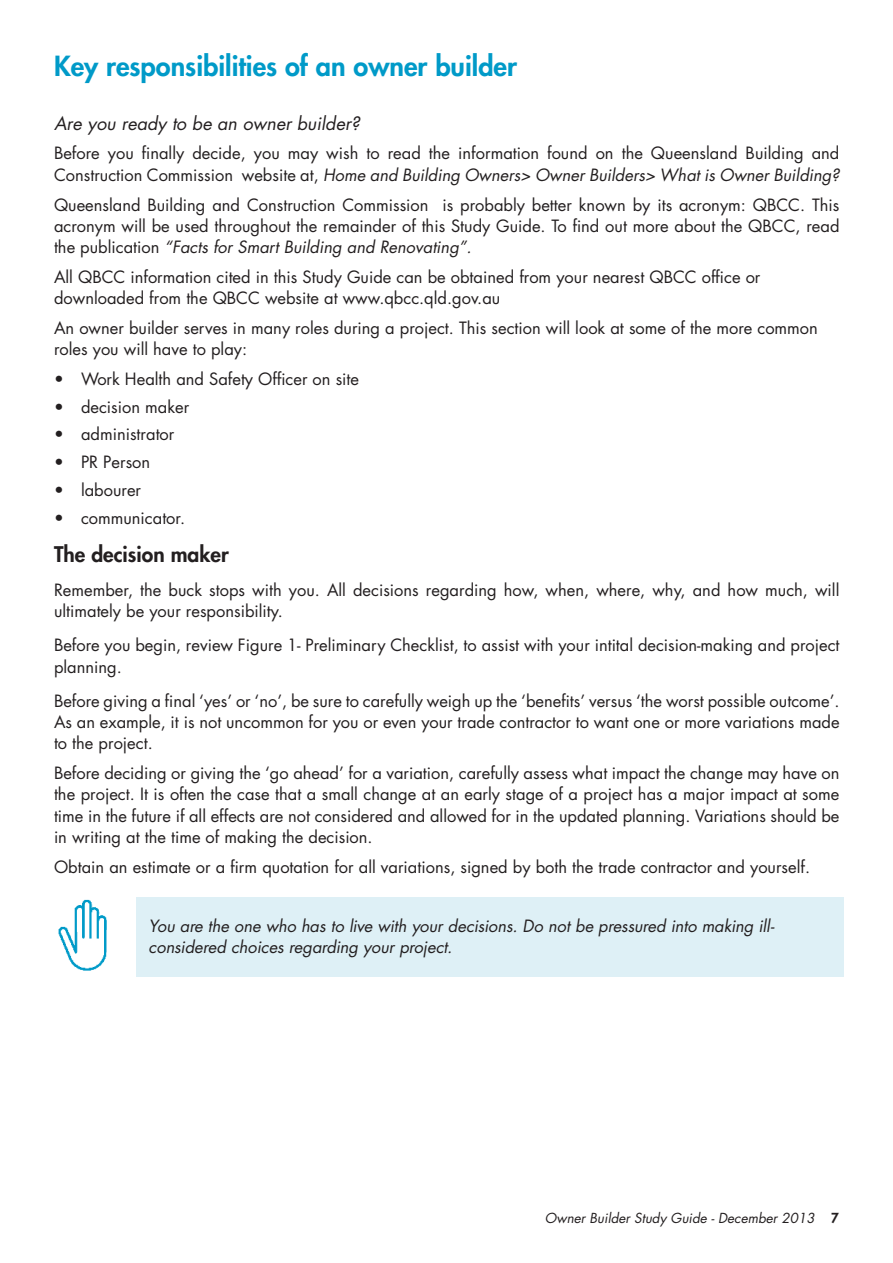
<style>
.page{position:relative;width:893px;height:1263px;background:#fff}
.page>*{position:absolute;margin:0;border:0;box-sizing:border-box;transform-origin:0 0}
.t1{font:800 27px "Futura Std";color:#009ac8}
.t2{font:800 21px "Futura Std";color:#231f20}
.t3{font:italic 18px "Futura Std";color:#231f20}
.t4{font:16.5px/21.3px "Futura Std";color:#231f20}
.t5{font:italic 16.5px/21px "Futura Std";letter-spacing:-.005em;color:#231f20}
.t6{font:italic 13.5px "Futura Std";color:#231f20}
.s1{font-style:italic}
.s2{font-weight:800;font-style:normal}
</style>
<div class="page">
<img style="left:58px;top:899px;width:49px;height:72px">
<div style="left:137px;top:897px;width:707px;height:79px;background:#def0f6"></div>
<h1 class="t1" style="left:54px;top:49px;width:464px">Key responsibilities of an owner builder</h1>
<p class="t3" style="left:54px;top:111px;width:307px">Are you ready to be an owner builder?</p>
<p class="t4" style="left:54px;top:143px;width:787px">Before you finally decide, you may wish to read the information found on the Queensland Building and<br>Construction Commission website at, <span class="s1">Home and Building Owners&gt; Owner Builders&gt; What is Owner Building?</span></p>
<p class="t4" style="left:54px;top:194px;width:787px;text-align:justify">Queensland Building and Construction Commission is probably better known by its acronym: QBCC. This acronym will be used throughout the remainder of this Study Guide. To find out more about the QBCC, read the publication <span class="s1">“Facts for Smart Building and Renovating”.</span></p>
<p class="t4" style="left:54px;top:266px;width:708px">All QBCC information cited in this Study Guide can be obtained from your nearest QBCC office or downloaded from the QBCC website at www.qbcc.qld.gov.au</p>
<p class="t4" style="left:54px;top:317px;width:765px">An owner builder serves in many roles during a project. This section will look at some of the more common roles you will have to play:</p>
<p class="t4" style="left:54px;top:369px;width:307px">• Work Health and Safety Officer on site</p>
<p class="t4" style="left:54px;top:396px;width:137px">• decision maker</p>
<p class="t4" style="left:54px;top:424px;width:122px">• administrator</p>
<p class="t4" style="left:54px;top:452px;width:98px">• PR Person</p>
<p class="t4" style="left:54px;top:479px;width:89px">• labourer</p>
<p class="t4" style="left:54px;top:507px;width:133px">• communicator.</p>
<p class="t2" style="left:54px;top:541px;width:176px">The decision maker</p>
<p class="t4" style="left:54px;top:579px;width:787px">Remember, the buck stops with you. All decisions regarding how, when, where, why, and how much, will ultimately be your responsibility.</p>
<p class="t4" style="left:54px;top:635px;width:787px">Before you begin, review Figure 1- Preliminary Checklist, to assist with your intital decision-making and project planning.</p>
<p class="t4" style="left:54px;top:690px;width:787px;text-align:justify">Before giving a final ‘yes’ or ‘no’, be sure to carefully weigh up the ‘benefits’ versus ‘the worst possible outcome’.<br>As an example, it is not uncommon for you or even your trade contractor to want one or more variations made to the project.</p>
<p class="t4" style="left:54px;top:762px;width:787px;text-align:justify">Before deciding or giving the ‘go ahead’ for a variation, carefully assess what impact the change may have on the project. It is often the case that a small change at an early stage of a project has a major impact at some time in the future if all effects are not considered and allowed for in the updated planning. Variations should be in writing at the time of making the decision.</p>
<p class="t4" style="left:54px;top:856px;width:758px">Obtain an estimate or a firm quotation for all variations, signed by both the trade contractor and yourself.</p>
<p class="t5" style="left:149px;top:916px;width:627px">You are the one who has to live with your decisions. Do not be pressured into making ill&shy;considered choices regarding your project.</p>
<p class="t6" style="left:545px;top:1209px;width:296px">Owner Builder Study Guide - December 2013 <span class="s2">7</span></p>
</div>
